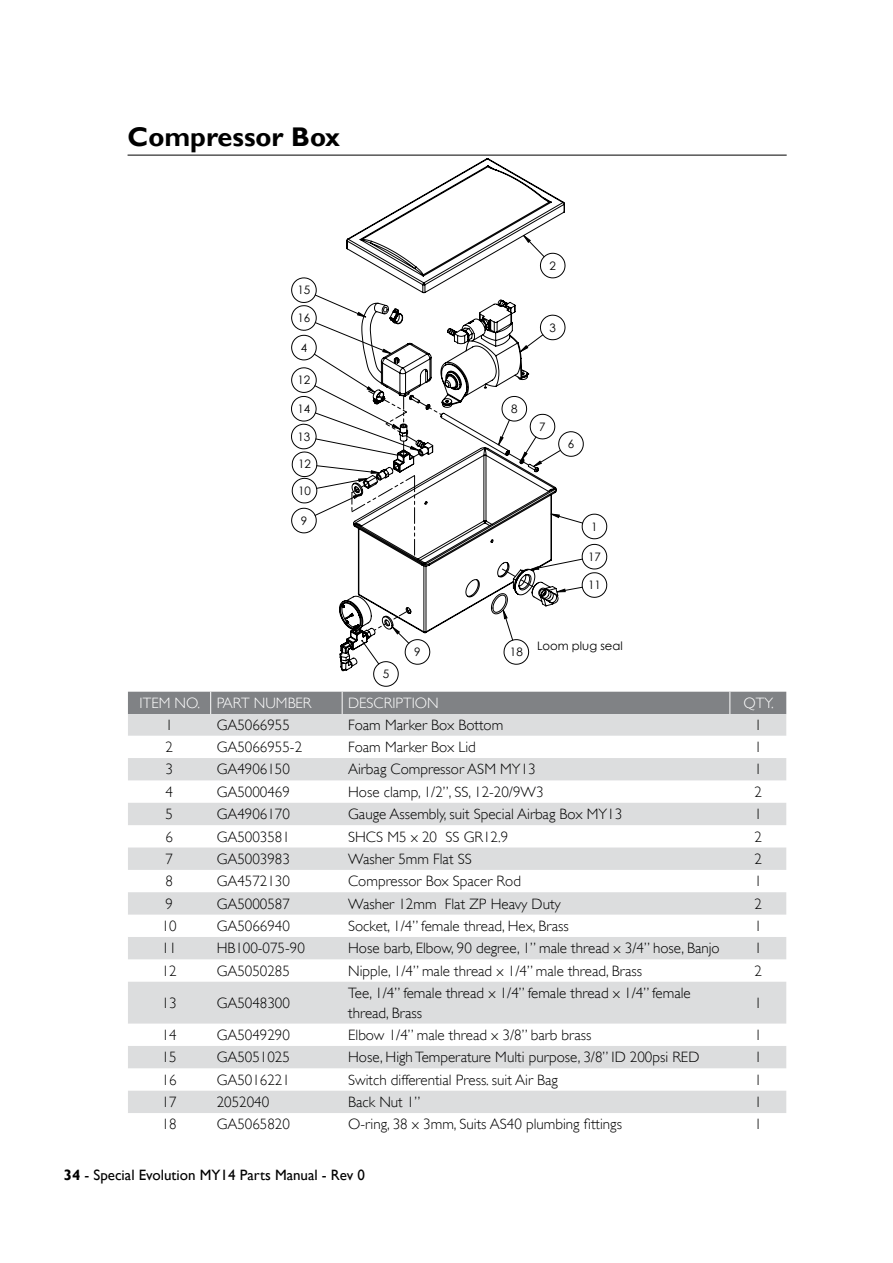
<style>
.page{position:relative;width:893px;height:1263px;background:#fff}
.page>*{position:absolute;margin:0;border:0;box-sizing:border-box;transform-origin:0 0}
.t1{font:700 27px "Gill Sans";color:#000}
.t2{font:300 15px/19.5px "Gill Sans";color:#000}
.t3{font:15px "Gill Sans";color:#000}
.t4{font:300 15px "Gill Sans";color:#fff}
.t5{font:11.7px "Century Gothic";color:#000}
.t6{font:10.05px "Century Gothic";color:#000}
.t7{font:7.05px/7.1px "Century Gothic";color:#000}
.t8{font:6.6px "Century Gothic";color:#000;scale:.96 1}
.t9{font:6.6px "Century Gothic";color:#000}
.t10{font:6.15px "Century Gothic";color:#000}
.t11{font:3.3px "Century Gothic";color:#000}
.s1{font-weight:700}
</style>
<div class="page">
<hr style="left:128px;top:155px;width:659px;height:1px;background:#000">
<svg style="left:128px;top:714px;width:658px;height:399px;fill:#dcddde"></svg>
<div style="left:128px;top:692px;width:658px;height:22px;background:#808285"></div>
<svg style="left:291px;top:277px;width:316px;height:410px"></svg>
<svg style="left:314px;top:262px;width:269px;height:403px"></svg>
<svg style="left:339px;top:158px;width:226px;height:513px"></svg>
<svg style="left:484px;top:384px;width:3px;height:5px"></svg>
<svg style="left:351px;top:465px;width:64px;height:92px"></svg>
<svg style="left:498px;top:562px;width:36px;height:26px"></svg>
<svg style="left:374px;top:607px;width:37px;height:24px"></svg>
<svg style="left:507px;top:452px;width:22px;height:14px"></svg>
<svg style="left:368px;top:390px;width:74px;height:68px"></svg>
<h1 class="t1" style="left:128px;top:121px;width:214px">Compressor Box</h1>
<p class="t10" style="left:234px;top:135px;width:5px">4</p>
<p class="t5" style="left:298px;top:282px;width:14px">15</p>
<p class="t5" style="left:297px;top:310px;width:14px">16</p>
<p class="t5" style="left:301px;top:339px;width:8px">4</p>
<p class="t5" style="left:297px;top:372px;width:14px">12</p>
<p class="t5" style="left:297px;top:400px;width:14px">14</p>
<p class="t5" style="left:297px;top:428px;width:14px">13</p>
<p class="t5" style="left:298px;top:456px;width:14px">12</p>
<p class="t5" style="left:298px;top:482px;width:14px">10</p>
<p class="t5" style="left:301px;top:512px;width:8px">9</p>
<p class="t5" style="left:549px;top:257px;width:8px">2</p>
<p class="t5" style="left:549px;top:319px;width:8px">3</p>
<p class="t5" style="left:511px;top:400px;width:8px">8</p>
<p class="t5" style="left:539px;top:418px;width:8px">7</p>
<p class="t5" style="left:568px;top:436px;width:8px">6</p>
<p class="t5" style="left:383px;top:666px;width:8px">5</p>
<p class="t5" style="left:591px;top:518px;width:8px">1</p>
<p class="t5" style="left:588px;top:548px;width:14px">17</p>
<p class="t5" style="left:588px;top:577px;width:14px">11</p>
<p class="t5" style="left:414px;top:644px;width:8px">9</p>
<p class="t5" style="left:510px;top:644px;width:14px">18</p>
<p class="t5" style="left:537px;top:638px;width:87px">Loom plug seal</p>
<p class="t4" style="left:140px;top:694px;width:173px">ITEM NO. PART NUMBER</p>
<p class="t4" style="left:348px;top:694px;width:92px">DESCRIPTION</p>
<p class="t4" style="left:744px;top:694px;width:32px">QTY.</p>
<p class="t2" style="left:166px;top:715px;width:9px">1</p>
<p class="t2" style="left:217px;top:715px;width:75px">GA5066955</p>
<p class="t2" style="left:348px;top:715px;width:157px">Foam Marker Box Bottom</p>
<p class="t2" style="left:754px;top:715px;width:9px">1</p>
<p class="t2" style="left:166px;top:737px;width:9px">2</p>
<p class="t2" style="left:217px;top:737px;width:87px">GA5066955-2</p>
<p class="t2" style="left:348px;top:737px;width:129px">Foam Marker Box Lid</p>
<p class="t2" style="left:754px;top:737px;width:9px">1</p>
<p class="t2" style="left:166px;top:759px;width:9px">3</p>
<p class="t2" style="left:217px;top:759px;width:75px">GA4906150</p>
<p class="t2" style="left:348px;top:759px;width:189px">Airbag Compressor ASM MY13</p>
<p class="t2" style="left:754px;top:759px;width:9px">1</p>
<p class="t2" style="left:166px;top:782px;width:9px">4</p>
<p class="t2" style="left:217px;top:782px;width:75px">GA5000469</p>
<p class="t2" style="left:348px;top:782px;width:197px">Hose clamp, 1/2”, SS, 12-20/9W3</p>
<p class="t2" style="left:754px;top:782px;width:9px">2</p>
<p class="t2" style="left:166px;top:804px;width:9px">5</p>
<p class="t2" style="left:217px;top:804px;width:75px">GA4906170</p>
<p class="t2" style="left:348px;top:804px;width:276px">Gauge Assembly, suit Special Airbag Box MY13</p>
<p class="t2" style="left:754px;top:804px;width:9px">1</p>
<p class="t2" style="left:166px;top:827px;width:9px">6</p>
<p class="t2" style="left:217px;top:827px;width:75px">GA5003581</p>
<p class="t2" style="left:348px;top:827px;width:162px">SHCS M5 x 20 SS GR12.9</p>
<p class="t2" style="left:754px;top:827px;width:9px">2</p>
<p class="t2" style="left:166px;top:849px;width:9px">7</p>
<p class="t2" style="left:217px;top:849px;width:75px">GA5003983</p>
<p class="t2" style="left:348px;top:849px;width:125px">Washer 5mm Flat SS</p>
<p class="t2" style="left:754px;top:849px;width:9px">2</p>
<p class="t2" style="left:166px;top:871px;width:9px">8</p>
<p class="t2" style="left:217px;top:871px;width:75px">GA4572130</p>
<p class="t2" style="left:348px;top:871px;width:174px">Compressor Box Spacer Rod</p>
<p class="t2" style="left:754px;top:871px;width:9px">1</p>
<p class="t2" style="left:166px;top:894px;width:9px">9</p>
<p class="t2" style="left:217px;top:894px;width:75px">GA5000587</p>
<p class="t2" style="left:348px;top:894px;width:214px">Washer 12mm Flat ZP Heavy Duty</p>
<p class="t2" style="left:754px;top:894px;width:9px">2</p>
<p class="t2" style="left:162px;top:916px;width:16px">10</p>
<p class="t2" style="left:217px;top:916px;width:75px">GA5066940</p>
<p class="t2" style="left:348px;top:916px;width:222px">Socket, 1/4” female thread, Hex, Brass</p>
<p class="t2" style="left:754px;top:916px;width:9px">1</p>
<p class="t2" style="left:162px;top:938px;width:16px">11</p>
<p class="t2" style="left:217px;top:938px;width:90px">HB100-075-90</p>
<p class="t2" style="left:348px;top:938px;width:373px">Hose barb, Elbow, 90 degree, 1” male thread x 3/4” hose, Banjo</p>
<p class="t2" style="left:754px;top:938px;width:9px">1</p>
<p class="t2" style="left:162px;top:961px;width:16px">12</p>
<p class="t2" style="left:217px;top:961px;width:75px">GA5050285</p>
<p class="t2" style="left:348px;top:961px;width:295px">Nipple, 1/4” male thread x 1/4” male thread, Brass</p>
<p class="t2" style="left:754px;top:961px;width:9px">2</p>
<p class="t2" style="left:162px;top:993px;width:16px">13</p>
<p class="t2" style="left:217px;top:993px;width:75px">GA5048300</p>
<p class="t2" style="left:348px;top:983px;width:344px">Tee, 1/4” female thread x 1/4” female thread x 1/4” female thread, Brass</p>
<p class="t2" style="left:754px;top:993px;width:9px">1</p>
<p class="t2" style="left:162px;top:1025px;width:16px">14</p>
<p class="t2" style="left:217px;top:1025px;width:75px">GA5049290</p>
<p class="t2" style="left:348px;top:1025px;width:245px">Elbow 1/4” male thread x 3/8” barb brass</p>
<p class="t2" style="left:754px;top:1025px;width:9px">1</p>
<p class="t2" style="left:162px;top:1047px;width:16px">15</p>
<p class="t2" style="left:217px;top:1047px;width:75px">GA5051025</p>
<p class="t2" style="left:348px;top:1047px;width:353px">Hose, High Temperature Multi purpose, 3/8” ID 200psi RED</p>
<p class="t2" style="left:754px;top:1047px;width:9px">1</p>
<p class="t2" style="left:162px;top:1070px;width:16px">16</p>
<p class="t2" style="left:217px;top:1070px;width:75px">GA5016221</p>
<p class="t2" style="left:348px;top:1070px;width:211px">Switch differential Press. suit Air Bag</p>
<p class="t2" style="left:754px;top:1070px;width:9px">1</p>
<p class="t2" style="left:162px;top:1092px;width:16px">17</p>
<p class="t2" style="left:217px;top:1092px;width:54px">2052040</p>
<p class="t2" style="left:348px;top:1092px;width:74px">Back Nut 1”</p>
<p class="t2" style="left:754px;top:1092px;width:9px">1</p>
<p class="t2" style="left:162px;top:1114px;width:16px">18</p>
<p class="t2" style="left:217px;top:1114px;width:75px">GA5065820</p>
<p class="t2" style="left:348px;top:1114px;width:275px">O-ring, 38 x 3mm, Suits AS40 plumbing fittings</p>
<p class="t2" style="left:754px;top:1114px;width:9px">1</p>
<p class="t9" style="left:455px;top:805px;width:32px">1/02/2012</p>
<p class="t7" style="left:345px;top:811px;width:108px">DIMENSIONS ARE IN MILLIMETERS<br>DEBUR ALL EDGES</p>
<p class="t6" style="left:552px;top:811px;width:55px">GA4903147</p>
<p class="t8" style="left:344px;top:832px;width:37px">18/01/2013</p>
<p class="t11" style="left:455px;top:815px;width:15px">DRAWN:</p>
<p class="t11" style="left:344px;top:829px;width:22px">DATE EDITED:</p>
<p class="t10" style="left:234px;top:839px;width:5px">4</p>
<p class="t3" style="left:64px;top:1166px;width:303px"><span class="s1">34</span> - Special Evolution MY14 Parts Manual - Rev 0</p>
</div>
